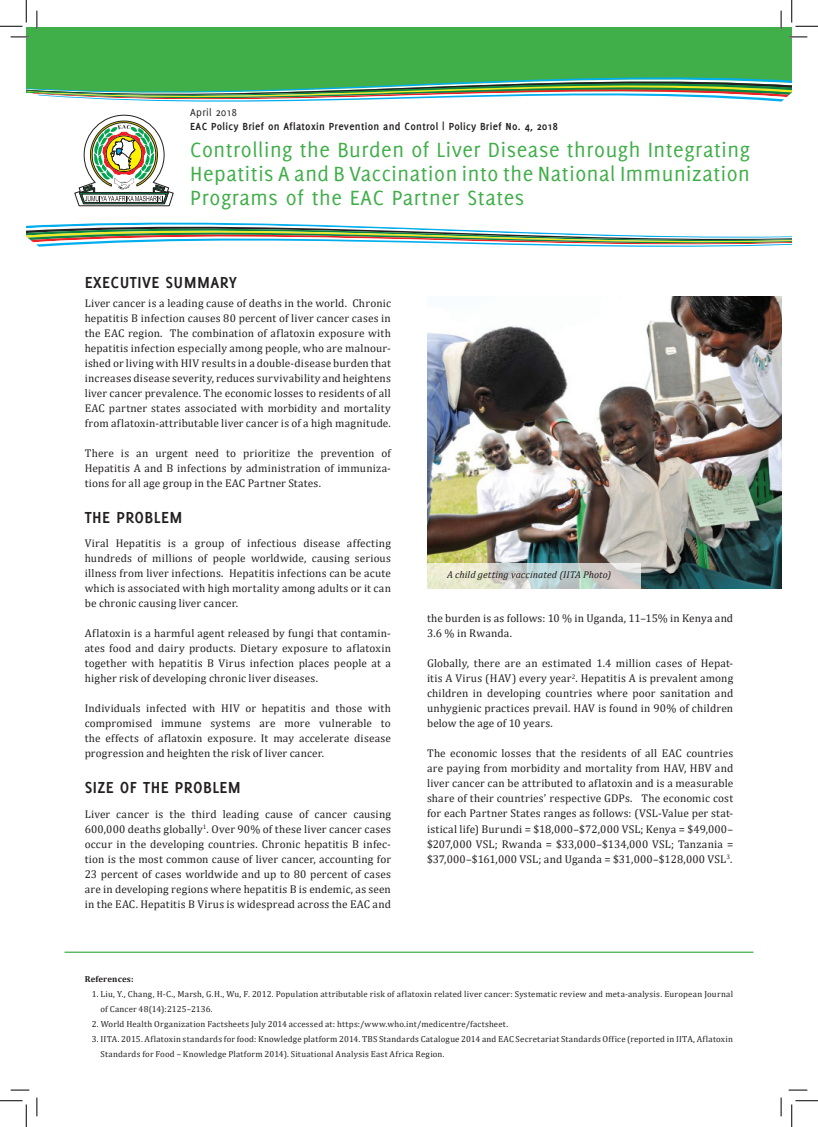
<style>
.page{position:relative;width:818px;height:1127px;background:#fff}
.page>*{position:absolute;margin:0;border:0;box-sizing:border-box;transform-origin:0 0}
.t1{font:22.5px/23.8px "Delicious";letter-spacing:.025em;color:#40ae49;text-align:justify}
.t2{font:700 17.5px "Delicious";letter-spacing:.025em;color:#231f20}
.t3{font:11.25px/15px "Cambria";letter-spacing:.015em;color:#231f20;text-align:justify}
.t4{font:700 11.25px "Delicious";letter-spacing:.025em;color:#231f20}
.t5{font:11.25px "Delicious";letter-spacing:.025em;color:#231f20}
.t6{font:italic 10px "Cambria";letter-spacing:.005em;color:#231f20}
.t7{font:8.75px/15px "Cambria";letter-spacing:.025em;color:#231f20}
.t8{font:700 8.75px "Cambria";letter-spacing:.02em;color:#231f20}
</style>
<div class="page">
<div style="left:26px;top:27px;width:766px;height:100px;background:#40ae49"></div>
<div style="left:26px;top:93px;width:766px;height:145px;background:#fff"></div>
<svg style="left:26px;top:77px;width:766px;height:25px"></svg>
<svg style="left:74px;top:115px;width:100px;height:91px"></svg>
<svg style="left:26px;top:222px;width:766px;height:25px"></svg>
<hr style="left:65px;top:951px;width:688px;height:1px;background:#40ae49">
<img style="left:427px;top:296px;width:354px;height:292px">
<svg style="left:427px;top:563px;width:214px;height:26px;background:#d2d8ce"></svg>
<svg style="left:11px;top:36px;width:18px;height:2px"></svg>
<svg style="left:788px;top:36px;width:19px;height:2px"></svg>
<svg style="left:11px;top:1089px;width:18px;height:1px"></svg>
<svg style="left:788px;top:1089px;width:19px;height:1px"></svg>
<svg style="left:36px;top:11px;width:2px;height:18px"></svg>
<svg style="left:36px;top:1097px;width:2px;height:18px"></svg>
<svg style="left:780px;top:11px;width:2px;height:18px"></svg>
<svg style="left:780px;top:1097px;width:2px;height:18px"></svg>
<svg style="left:0;top:0;width:27px;height:27px"></svg>
<svg style="left:0;top:1100px;width:27px;height:26px"></svg>
<svg style="left:791px;top:0;width:27px;height:27px"></svg>
<svg style="left:791px;top:1100px;width:27px;height:26px"></svg>
<p class="t5" style="left:190px;top:106px;width:48px">April 2018</p>
<p class="t4" style="left:190px;top:120px;width:369px">EAC Policy Brief on Aflatoxin Prevention and Control | Policy Brief No. 4, 2018</p>
<h1 class="t1" style="left:190px;top:137px;width:561px">Controlling the Burden of Liver Disease through Integrating Hepatitis A and B Vaccination into the National Immunization Programs of the EAC Partner States</h1>
<h2 class="t2" style="left:85px;top:272px;width:154px">EXECUTIVE SUMMARY</h2>
<p class="t3" style="left:85px;top:295px;width:308px">Liver cancer is a leading cause of deaths in the world. Chronic hepatitis B infection causes 80 percent of liver cancer cases in the EAC region. The combination of aflatoxin exposure with hepatitis infection especially among people, who are malnour&shy;ished or living with HIV results in a double-disease burden that increases disease severity, reduces survivability and heightens liver cancer prevalence. The economic losses to residents of all EAC partner states associated with morbidity and mortality from aflatoxin-attributable liver cancer is of a high magnitude.</p>
<p class="t3" style="left:85px;top:445px;width:308px">There is an urgent need to prioritize the prevention of Hepatitis A and B infections by administration of immuniza&shy;tions for all age group in the EAC Partner States.</p>
<h2 class="t2" style="left:85px;top:507px;width:99px">THE PROBLEM</h2>
<p class="t3" style="left:85px;top:535px;width:308px">Viral Hepatitis is a group of infectious disease affecting hundreds of millions of people worldwide, causing serious illness from liver infections. Hepatitis infections can be acute which is associated with high mortality among adults or it can be chronic causing liver cancer.</p>
<p class="t3" style="left:85px;top:625px;width:308px">Aflatoxin is a harmful agent released by fungi that contamin&shy;ates food and dairy products. Dietary exposure to aflatoxin together with hepatitis B Virus infection places people at a higher risk of developing chronic liver diseases.</p>
<p class="t3" style="left:85px;top:700px;width:308px">Individuals infected with HIV or hepatitis and those with compromised immune systems are more vulnerable to the effects of aflatoxin exposure. It may accelerate disease progression and heighten the risk of liver cancer.</p>
<h2 class="t2" style="left:85px;top:777px;width:158px">SIZE OF THE PROBLEM</h2>
<p class="t3" style="left:85px;top:805px;width:308px">Liver cancer is the third leading cause of cancer causing 600,000 deaths globally<sup>1</sup>. Over 90% of these liver cancer cases occur in the developing countries. Chronic hepatitis B infec&shy;tion is the most common cause of liver cancer, accounting for 23 percent of cases worldwide and up to 80 percent of cases are in developing regions where hepatitis B is endemic, as seen in the EAC. Hepatitis B Virus is widespread across the EAC and</p>
<p class="t6" style="left:447px;top:567px;width:166px">A child getting vaccinated (IITA Photo)</p>
<p class="t3" style="left:427px;top:610px;width:308px">the burden is as follows: 10 % in Uganda, 11–15% in Kenya and<br>3.6 % in Rwanda.</p>
<p class="t3" style="left:427px;top:655px;width:308px">Globally, there are an estimated 1.4 million cases of Hepat&shy;itis A Virus (HAV) every year<sup>2</sup>. Hepatitis A is prevalent among children in developing countries where poor sanitation and unhygienic practices prevail. HAV is found in 90% of children below the age of 10 years.</p>
<p class="t3" style="left:427px;top:745px;width:308px">The economic losses that the residents of all EAC countries are paying from morbidity and mortality from HAV, HBV and liver cancer can be attributed to aflatoxin and is a measurable share of their countries’ respective GDPs. The economic cost for each Partner States ranges as follows: (VSL-Value per stat&shy;istical life) Burundi = $18,000–$72,000 VSL; Kenya = $49,000– $207,000 VSL; Rwanda = $33,000–$134,000 VSL; Tanzania = $37,000–$161,000 VSL; and Uganda = $31,000–$128,000 VSL<sup>3</sup>.</p>
<p class="t8" style="left:85px;top:972px;width:50px">References:</p>
<p class="t7" style="left:101px;top:985px;width:634px;text-indent:-9px">1. Liu, Y., Chang, H-C., Marsh, G.H., Wu, F. 2012. Population attributable risk of aflatoxin related liver cancer: Systematic review and meta-analysis. European Journal of Cancer 48(14):2125–2136.</p>
<p class="t7" style="left:92px;top:1015px;width:418px">2. World Health Organization Factsheets July 2014 accessed at: https:/www.who.int/medicentre/factsheet.</p>
<p class="t7" style="left:101px;top:1030px;width:634px;text-indent:-9px">3. IITA. 2015. Aflatoxin standards for food: Knowledge platform 2014. TBS Standards Catalogue 2014 and EAC Secretariat Standards Office (reported in IITA, Aflatoxin<br>Standards for Food – Knowledge Platform 2014). Situational Analysis East Africa Region.</p>
</div>
